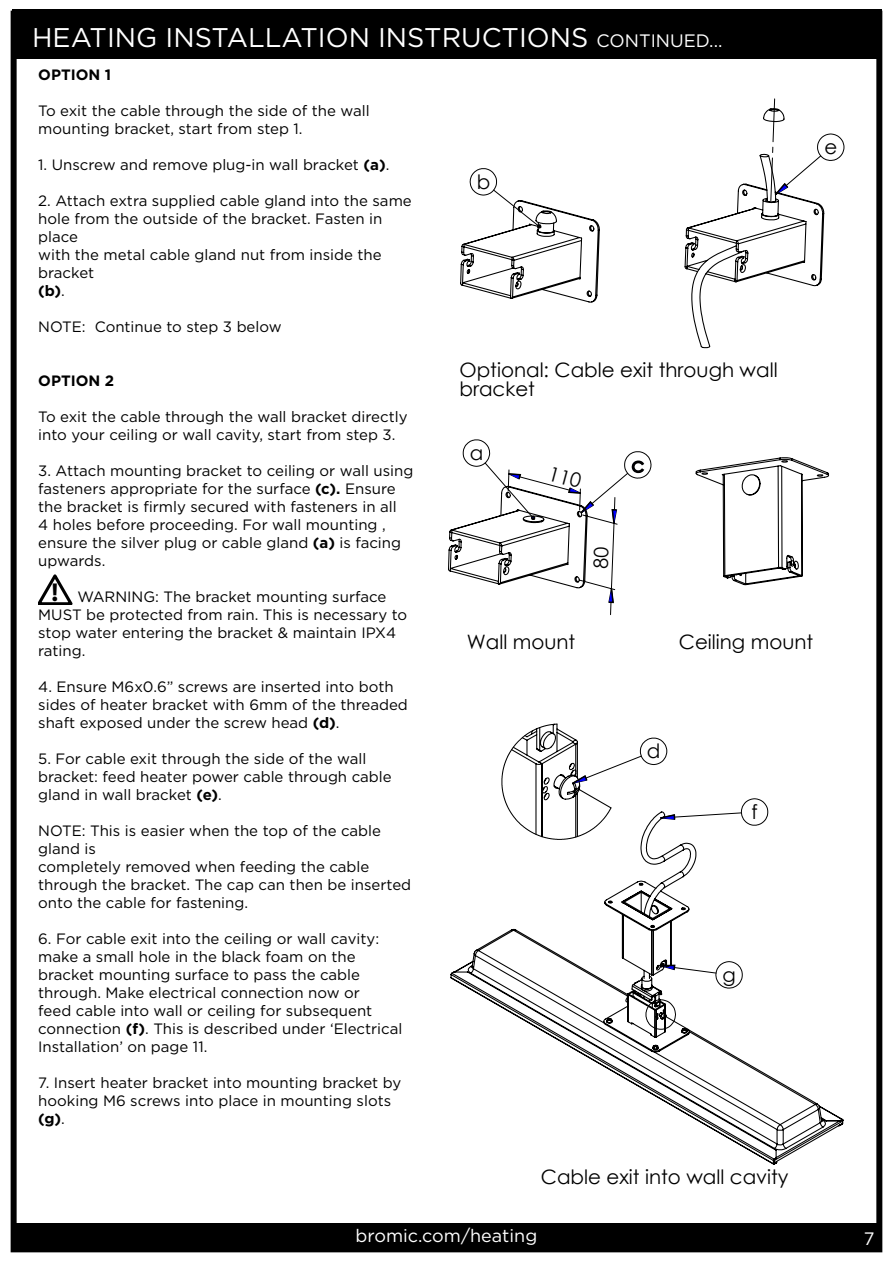
<style>
.page{position:relative;width:893px;height:1263px;background:#fff}
.page>*{position:absolute;margin:0;border:0;box-sizing:border-box;transform-origin:0 0}
.t1{font:27px "Gotham";color:#fff}
.t2{font:19.8px/19.2px "Century Gothic";color:#000}
.t3{font:18px "Gotham";color:#fff}
.t4{font:15px/18px "Gotham";color:#000}
.t5{font:700 15px "Gotham";color:#000}
.s1{font-size:18px}
.s2{font-weight:700}
.s3{font-family:"Myriad";font-weight:700;font-size:25.95px}
</style>
<div class="page">
<div style="left:11px;top:1223px;width:870px;height:29px;background:#000"></div>
<div style="left:12px;top:9px;width:870px;height:50px;background:#000"></div>
<div style="left:11px;top:11px;width:871px;height:1241px;border:6px solid #000"></div>
<svg style="left:38px;top:574px;width:35px;height:30px"></svg>
<svg style="left:450px;top:840px;width:394px;height:325px"></svg>
<svg style="left:684px;top:98px;width:161px;height:251px"></svg>
<svg style="left:460px;top:168px;width:140px;height:135px"></svg>
<svg style="left:695px;top:457px;width:135px;height:129px"></svg>
<svg style="left:501px;top:723px;width:268px;height:117px"></svg>
<svg style="left:448px;top:439px;width:204px;height:176px"></svg>
<h1 class="t1" style="left:32px;top:21px;width:692px">HEATING INSTALLATION INSTRUCTIONS <span class="s1">CONTINUED...</span></h1>
<p class="t5" style="left:38px;top:66px;width:74px">OPTION 1</p>
<p class="t4" style="left:38px;top:102px;width:333px">To exit the cable through the side of the wall mounting bracket, start from step 1.</p>
<p class="t4" style="left:38px;top:156px;width:353px">1. Unscrew and remove plug-in wall bracket <span class="s2">(a)</span>.</p>
<p class="t4" style="left:38px;top:192px;width:375px">2. Attach extra supplied cable gland into the same hole from the outside of the bracket. Fasten in place<br>with the metal cable gland nut from inside the bracket<br><span class="s2">(b)</span>.</p>
<p class="t4" style="left:38px;top:318px;width:245px">NOTE: Continue to step 3 below</p>
<h2 class="t2" style="left:477px;top:172px;width:15px">b</h2>
<p class="t5" style="left:38px;top:372px;width:77px">OPTION 2</p>
<p class="t4" style="left:38px;top:408px;width:371px">To exit the cable through the wall bracket directly into your ceiling or wall cavity, start from step 3.</p>
<p class="t4" style="left:38px;top:462px;width:377px">3. Attach mounting bracket to ceiling or wall using fasteners appropriate for the surface <span class="s2">(c).</span> Ensure the bracket is firmly secured with fasteners in all<br>4 holes before proceeding. For wall mounting , ensure the silver plug or cable gland <span class="s2">(a)</span> is facing upwards.</p>
<p class="t4" style="left:38px;top:588px;width:370px;text-indent:13px"><span class="s3">!</span> WARNING: The bracket mounting surface MUST be protected from rain. This is necessary to stop water entering the bracket &amp; maintain IPX4 rating.</p>
<p class="t4" style="left:38px;top:678px;width:371px">4. Ensure M6x0.6” screws are inserted into both sides of heater bracket with 6mm of the threaded shaft exposed under the screw head <span class="s2">(d)</span>.</p>
<p class="t4" style="left:38px;top:750px;width:355px">5. For cable exit through the side of the wall bracket: feed heater power cable through cable gland in wall bracket <span class="s2">(e)</span>.</p>
<p class="t4" style="left:38px;top:822px;width:374px">NOTE: This is easier when the top of the cable gland is<br>completely removed when feeding the cable through the bracket. The cap can then be inserted onto the cable for fastening.</p>
<p class="t4" style="left:38px;top:930px;width:366px">6. For cable exit into the ceiling or wall cavity: make a small hole in the black foam on the bracket mounting surface to pass the cable through. Make electrical connection now or<br>feed cable into wall or ceiling for subsequent connection <span class="s2">(f)</span>. This is described under ‘Electrical Installation’ on page 11.</p>
<p class="t4" style="left:38px;top:1074px;width:365px">7. Insert heater bracket into mounting bracket by hooking M6 screws into place in mounting slots <span class="s2">(g)</span>.</p>
<h2 class="t2" style="left:460px;top:360px;width:320px">Optional: Cable exit through wall bracket</h2>
<h2 class="t2" style="left:470px;top:443px;width:15px">a</h2>
<h2 class="t2" style="left:467px;top:632px;width:110px">Wall mount</h2>
<h2 class="t2" style="left:679px;top:632px;width:136px">Ceiling mount</h2>
<h2 class="t2" style="left:647px;top:741px;width:15px">d</h2>
<h2 class="t2" style="left:751px;top:802px;width:8px">f</h2>
<h2 class="t2" style="left:722px;top:965px;width:15px">g</h2>
<h2 class="t2" style="left:824px;top:137px;width:14px">e</h2>
<h2 class="t2" style="left:541px;top:1167px;width:249px">Cable exit into wall cavity</h2>
<p class="t3" style="left:356px;top:1225px;width:183px">bromic.com/heating</p>
<p class="t3" style="left:864px;top:1228px;width:12px">7</p>
</div>
